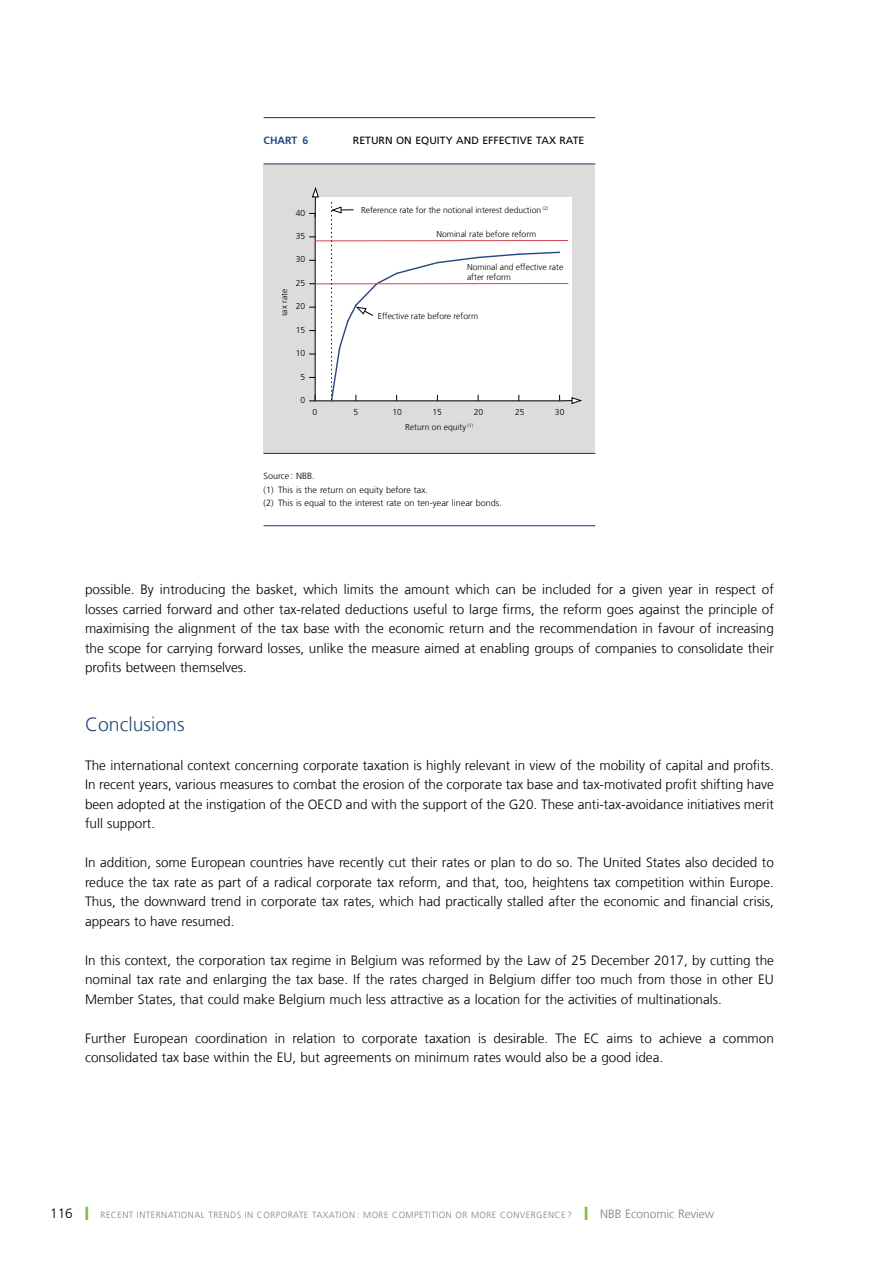
<style>
.page{position:relative;width:893px;height:1263px;background:#fff}
.page>*{position:absolute;margin:0;border:0;box-sizing:border-box;transform-origin:0 0}
.t1{font:300 19.5px "Frutiger LT Com";color:#29497c}
.t2{font:300 13.5px/19.5px "Frutiger LT Com";color:#000;text-align:justify}
.t3{font:300 12px "Frutiger LT Com";color:#81807a}
.t4{font:10.5px "Frutiger LT Com";color:#000}
.t5{font:700 10.5px "Frutiger LT Com";color:#29497c}
.t6{font:300 9px/13.5px "Frutiger LT Com";color:#000}
.t7{font:300 9px "Frutiger LT Com";color:#81807a}
.t8{font:300 8.55px/10.1px "Frutiger LT Com";color:#000}
.s1{font-size:13.5px;color:#000}
.s2{color:#85bc48}
.s3{font-size:9px}
</style>
<div class="page">
<div style="left:264px;top:164px;width:331px;height:289px;background:#dcdcdb"></div>
<hr style="left:264px;top:117px;width:331px;height:1px;background:#29497c">
<hr style="left:264px;top:525px;width:331px;height:1px;background:#29497c">
<hr style="left:264px;top:163px;width:331px;height:1px;background:#29497c">
<hr style="left:264px;top:453px;width:331px;height:1px;background:#29497c">
<svg style="left:309px;top:187px;width:273px;height:217px;background:#f7f6f6"></svg>
<p class="t5" style="left:264px;top:134px;width:46px">Chart 6</p>
<p class="t4" style="left:353px;top:134px;width:233px">RETURN ON EQUITY AND EFFECTIVE TAX RATE</p>
<p class="t8" style="left:279px;top:317px;width:30px;rotate:-90deg">Tax rate</p>
<p class="t8" style="left:296px;top:208px;width:11px">40</p>
<p class="t8" style="left:296px;top:231px;width:11px">35</p>
<p class="t8" style="left:296px;top:254px;width:11px">30</p>
<p class="t8" style="left:296px;top:278px;width:11px">25</p>
<p class="t8" style="left:296px;top:301px;width:11px">20</p>
<p class="t8" style="left:296px;top:325px;width:11px">15</p>
<p class="t8" style="left:296px;top:348px;width:11px">10</p>
<p class="t8" style="left:301px;top:372px;width:6px">5</p>
<p class="t8" style="left:301px;top:395px;width:6px">0</p>
<p class="t8" style="left:361px;top:205px;width:189px">Reference rate for the notional interest deduction <sup>(2)</sup></p>
<p class="t8" style="left:436px;top:229px;width:101px">Nominal rate before reform</p>
<p class="t8" style="left:467px;top:262px;width:98px">Nominal and effective rate after reform</p>
<p class="t8" style="left:378px;top:311px;width:102px">Effective rate before reform</p>
<p class="t8" style="left:313px;top:407px;width:6px">0</p>
<p class="t8" style="left:353px;top:407px;width:6px">5</p>
<p class="t8" style="left:392px;top:407px;width:11px">10</p>
<p class="t8" style="left:432px;top:407px;width:11px">15</p>
<p class="t8" style="left:474px;top:407px;width:11px">20</p>
<p class="t8" style="left:515px;top:407px;width:11px">25</p>
<p class="t8" style="left:555px;top:407px;width:11px">30</p>
<p class="t8" style="left:405px;top:422px;width:69px">Return on equity <sup>(1)</sup></p>
<p class="t6" style="left:264px;top:469px;width:240px">Source : NBB.<br>(1) This is the return on equity before tax.<br>(2) This is equal to the interest rate on ten-year linear bonds.</p>
<p class="t2" style="left:85px;top:579px;width:690px">possible. By introducing the basket, which limits the amount which can be included for a given year in respect of losses carried forward and other tax-related deductions useful to large firms, the reform goes against the principle of maximising the alignment of the tax base with the economic return and the recommendation in favour of increasing the scope for carrying forward losses, unlike the measure aimed at enabling groups of companies to consolidate their profits between themselves.</p>
<h1 class="t1" style="left:85px;top:712px;width:101px">Conclusions</h1>
<p class="t2" style="left:85px;top:755px;width:690px">The international context concerning corporate taxation is highly relevant in view of the mobility of capital and profits.<br>In recent years, various measures to combat the erosion of the corporate tax base and tax-motivated profit shifting have been adopted at the instigation of the OECD and with the support of the G20. These anti-tax-avoidance initiatives merit full support.</p>
<p class="t2" style="left:85px;top:852px;width:690px">In addition, some European countries have recently cut their rates or plan to do so. The United States also decided to reduce the tax rate as part of a radical corporate tax reform, and that, too, heightens tax competition within Europe.<br>Thus, the downward trend in corporate tax rates, which had practically stalled after the economic and financial crisis, appears to have resumed.</p>
<p class="t2" style="left:85px;top:950px;width:690px">In this context, the corporation tax regime in Belgium was reformed by the Law of 25 December 2017, by cutting the nominal tax rate and enlarging the tax base. If the rates charged in Belgium differ too much from those in other EU Member States, that could make Belgium much less attractive as a location for the activities of multinationals.</p>
<p class="t2" style="left:85px;top:1028px;width:690px">Further European coordination in relation to corporate taxation is desirable. The EC aims to achieve a common consolidated tax base within the EU, but agreements on minimum rates would also be a good idea.</p>
<p class="t7" style="left:50px;top:1209px;width:63px"><span class="s1">116</span> <span class="s2">❙</span> Recent</p>
<p class="t7" style="left:137px;top:1209px;width:7px">international</p>
<p class="t7" style="left:208px;top:1209px;width:7px">trends</p>
<p class="t7" style="left:245px;top:1209px;width:19px">in corporate</p>
<p class="t7" style="left:312px;top:1209px;width:6px">taxation</p>
<p class="t7" style="left:357px;top:1209px;width:14px">: more</p>
<p class="t7" style="left:392px;top:1209px;width:7px">competition</p>
<p class="t7" style="left:455px;top:1209px;width:23px">or more</p>
<p class="t7" style="left:500px;top:1209px;width:7px">convergence</p>
<p class="t3" style="left:568px;top:1206px;width:148px"><span class="s3">?</span> <span class="s2">❙</span> NBB Economic Review</p>
</div>
